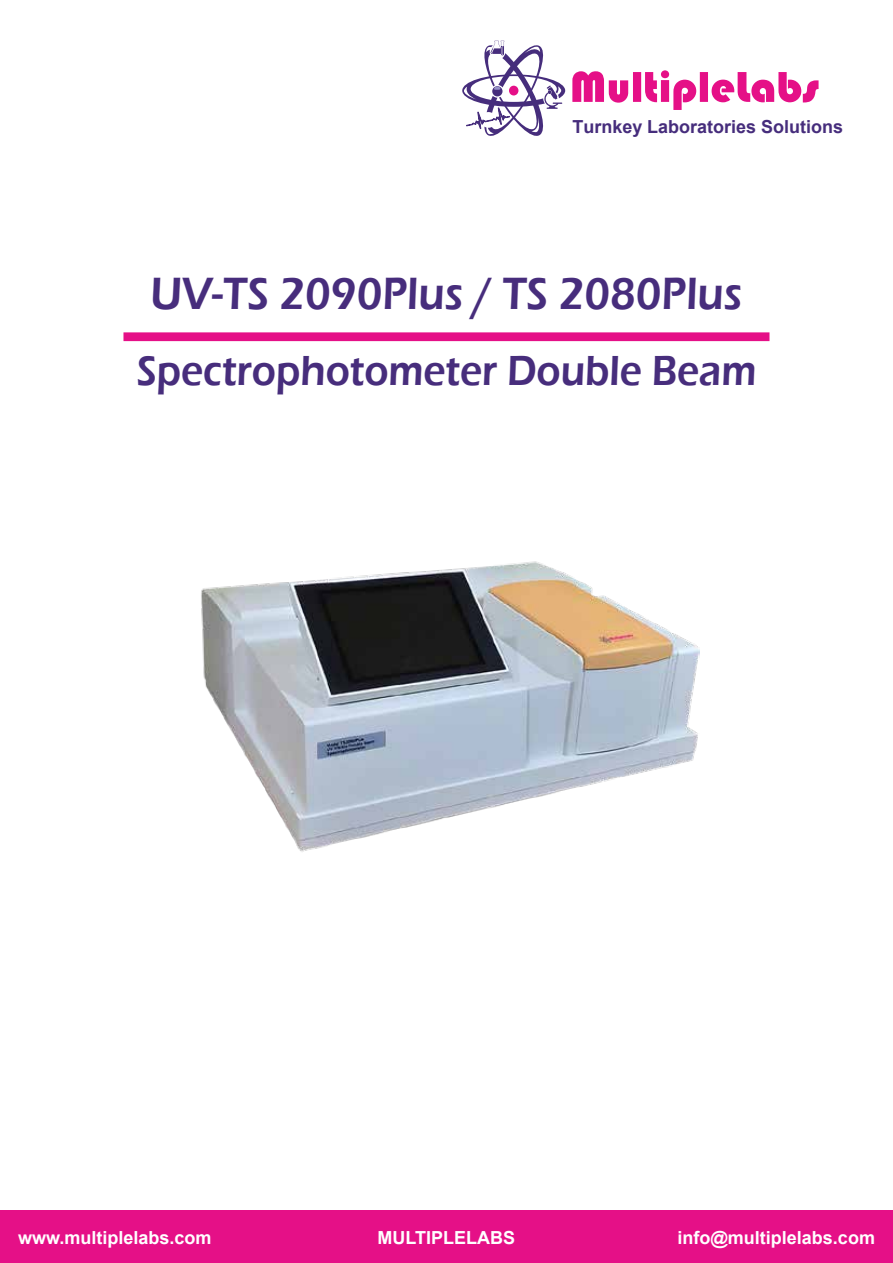
<style>
.page{position:relative;width:893px;height:1263px;background:#fff}
.page>*{position:absolute;margin:0;border:0;box-sizing:border-box;transform-origin:0 0}
.t1{font:600 46.65px "Eras ITC";color:#472d7c;scale:.9 1}
.t2{font:600 43.2px "Eras ITC";color:#472d7c;scale:.9 1}
.t3{font:700 18px "Arial";color:#fff}
.t4{font:700 18px "Arial";color:#462d7c}
</style>
<div class="page">
<svg style="left:572px;top:70px;width:246px;height:40px"></svg>
<svg style="left:462px;top:41px;width:103px;height:95px"></svg>
<div style="left:0;top:1211px;width:893px;height:52px;background:#e51087"></div>
<div style="left:123px;top:332px;width:646px;height:9px;background:#e51087;border:4px solid #e51087"></div>
<img style="left:201px;top:561px;width:499px;height:291px">
<p class="t4" style="left:572px;top:114px;width:272px">Turnkey Laboratories Solutions</p>
<h1 class="t1" style="left:151px;top:267px;width:659px">UV-TS 2090Plus / TS 2080Plus</h1>
<h2 class="t2" style="left:137px;top:346px;width:690px">Spectrophotometer Double Beam</h2>
<p class="t3" style="left:18px;top:1225px;width:195px">www.multiplelabs.com</p>
<p class="t3" style="left:378px;top:1225px;width:139px">MULTIPLELABS</p>
<p class="t3" style="left:677px;top:1225px;width:199px">info@multiplelabs.com</p>
</div>
